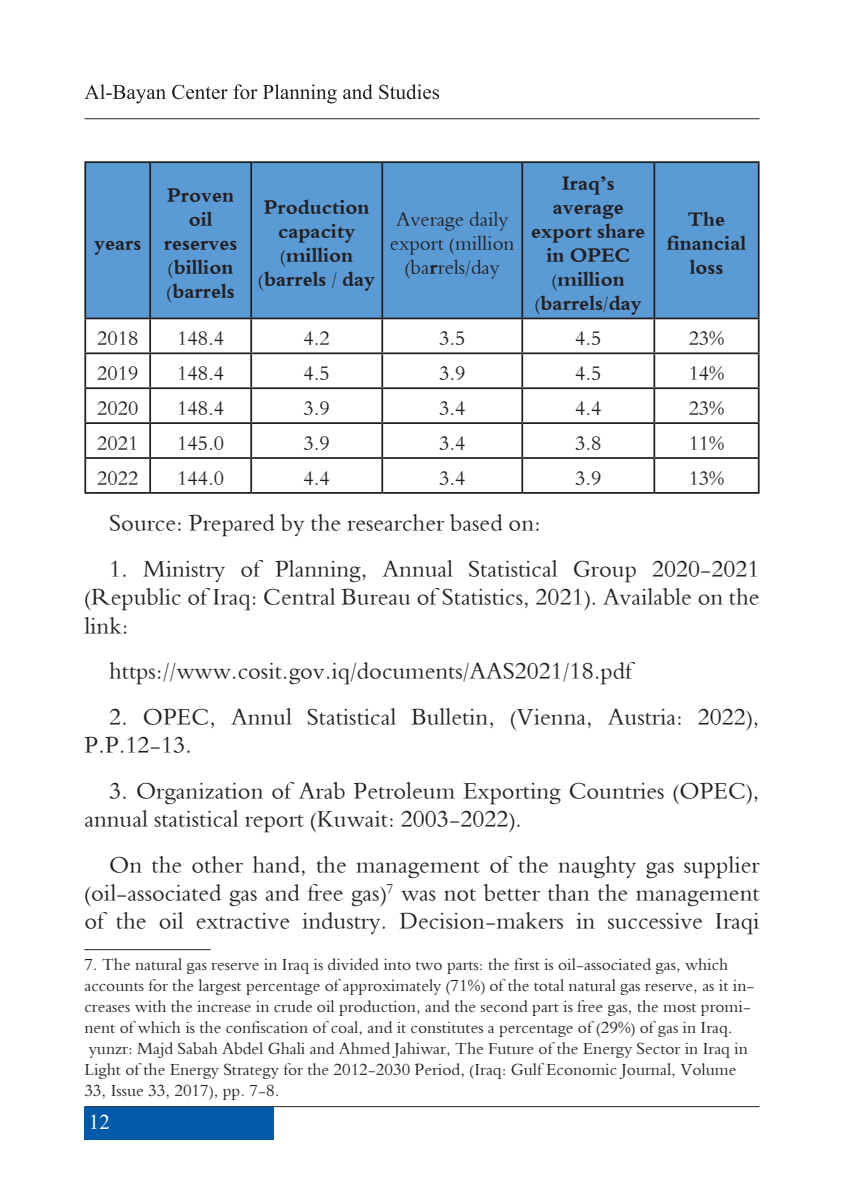
<style>
.page{position:relative;width:844px;height:1191px;background:#fff}
.page>*{position:absolute;margin:0;border:0;box-sizing:border-box;transform-origin:0 0}
.t1{font:24.5px/28.2px "Traditional Arabic";color:#231f20;text-align:justify}
.t2{font:21px/24.2px "Traditional Arabic";color:#231f20;text-align:center}
.t3{font:700 21px/24.2px "Traditional Arabic";color:#231f20;text-align:center}
.t4{font:21px "Times New Roman";color:#fff}
.t5{font:17.5px/21px "Traditional Arabic";color:#231f20}
.s1{font-weight:700}
</style>
<div class="page">
<hr style="left:84px;top:118px;width:675px;height:1px;background:#231f20">
<hr style="left:84px;top:1106px;width:675px;height:1px;background:#231f20">
<div style="left:84px;top:1107px;width:190px;height:33px;background:#015aaa"></div>
<svg style="left:84px;top:84px;width:355px;height:19px"></svg>
<div style="left:86px;top:163px;width:671px;height:154px;background:#5b9bd5"></div>
<hr style="left:84px;top:161px;width:66px;height:2px;background:#231f20">
<hr style="left:84px;top:163px;width:2px;height:154px;background:#231f20">
<hr style="left:150px;top:161px;width:101px;height:2px;background:#231f20">
<hr style="left:149px;top:163px;width:2px;height:154px;background:#231f20">
<hr style="left:251px;top:161px;width:131px;height:2px;background:#231f20">
<hr style="left:250px;top:163px;width:2px;height:154px;background:#231f20">
<hr style="left:382px;top:161px;width:140px;height:2px;background:#231f20">
<hr style="left:381px;top:163px;width:2px;height:154px;background:#231f20">
<hr style="left:522px;top:161px;width:132px;height:2px;background:#231f20">
<hr style="left:521px;top:163px;width:2px;height:154px;background:#231f20">
<hr style="left:654px;top:161px;width:105px;height:2px;background:#231f20">
<hr style="left:653px;top:163px;width:2px;height:154px;background:#231f20">
<hr style="left:757px;top:163px;width:2px;height:154px;background:#231f20">
<hr style="left:84px;top:317px;width:66px;height:2px;background:#231f20">
<hr style="left:84px;top:319px;width:2px;height:33px;background:#231f20">
<hr style="left:150px;top:317px;width:101px;height:2px;background:#231f20">
<hr style="left:149px;top:319px;width:2px;height:33px;background:#231f20">
<hr style="left:251px;top:317px;width:131px;height:2px;background:#231f20">
<hr style="left:250px;top:319px;width:2px;height:33px;background:#231f20">
<hr style="left:382px;top:317px;width:140px;height:2px;background:#231f20">
<hr style="left:381px;top:319px;width:2px;height:33px;background:#231f20">
<hr style="left:522px;top:317px;width:132px;height:2px;background:#231f20">
<hr style="left:521px;top:319px;width:2px;height:33px;background:#231f20">
<hr style="left:654px;top:317px;width:105px;height:2px;background:#231f20">
<hr style="left:653px;top:319px;width:2px;height:33px;background:#231f20">
<hr style="left:757px;top:319px;width:2px;height:33px;background:#231f20">
<hr style="left:84px;top:352px;width:66px;height:2px;background:#231f20">
<hr style="left:84px;top:354px;width:2px;height:33px;background:#231f20">
<hr style="left:150px;top:352px;width:101px;height:2px;background:#231f20">
<hr style="left:149px;top:354px;width:2px;height:33px;background:#231f20">
<hr style="left:251px;top:352px;width:131px;height:2px;background:#231f20">
<hr style="left:250px;top:354px;width:2px;height:33px;background:#231f20">
<hr style="left:382px;top:352px;width:140px;height:2px;background:#231f20">
<hr style="left:381px;top:354px;width:2px;height:33px;background:#231f20">
<hr style="left:522px;top:352px;width:132px;height:2px;background:#231f20">
<hr style="left:521px;top:354px;width:2px;height:33px;background:#231f20">
<hr style="left:654px;top:352px;width:105px;height:2px;background:#231f20">
<hr style="left:653px;top:354px;width:2px;height:33px;background:#231f20">
<hr style="left:757px;top:354px;width:2px;height:33px;background:#231f20">
<hr style="left:84px;top:387px;width:66px;height:2px;background:#231f20">
<hr style="left:84px;top:389px;width:2px;height:33px;background:#231f20">
<hr style="left:150px;top:387px;width:101px;height:2px;background:#231f20">
<hr style="left:149px;top:389px;width:2px;height:33px;background:#231f20">
<hr style="left:251px;top:387px;width:131px;height:2px;background:#231f20">
<hr style="left:250px;top:389px;width:2px;height:33px;background:#231f20">
<hr style="left:382px;top:387px;width:140px;height:2px;background:#231f20">
<hr style="left:381px;top:389px;width:2px;height:33px;background:#231f20">
<hr style="left:522px;top:387px;width:132px;height:2px;background:#231f20">
<hr style="left:521px;top:389px;width:2px;height:33px;background:#231f20">
<hr style="left:654px;top:387px;width:105px;height:2px;background:#231f20">
<hr style="left:653px;top:389px;width:2px;height:33px;background:#231f20">
<hr style="left:757px;top:389px;width:2px;height:33px;background:#231f20">
<hr style="left:84px;top:422px;width:66px;height:2px;background:#231f20">
<hr style="left:84px;top:424px;width:2px;height:33px;background:#231f20">
<hr style="left:150px;top:422px;width:101px;height:2px;background:#231f20">
<hr style="left:149px;top:424px;width:2px;height:33px;background:#231f20">
<hr style="left:251px;top:422px;width:131px;height:2px;background:#231f20">
<hr style="left:250px;top:424px;width:2px;height:33px;background:#231f20">
<hr style="left:382px;top:422px;width:140px;height:2px;background:#231f20">
<hr style="left:381px;top:424px;width:2px;height:33px;background:#231f20">
<hr style="left:522px;top:422px;width:132px;height:2px;background:#231f20">
<hr style="left:521px;top:424px;width:2px;height:33px;background:#231f20">
<hr style="left:654px;top:422px;width:105px;height:2px;background:#231f20">
<hr style="left:653px;top:424px;width:2px;height:33px;background:#231f20">
<hr style="left:757px;top:424px;width:2px;height:33px;background:#231f20">
<hr style="left:84px;top:457px;width:66px;height:2px;background:#231f20">
<hr style="left:84px;top:459px;width:2px;height:33px;background:#231f20">
<hr style="left:150px;top:457px;width:101px;height:2px;background:#231f20">
<hr style="left:149px;top:459px;width:2px;height:33px;background:#231f20">
<hr style="left:251px;top:457px;width:131px;height:2px;background:#231f20">
<hr style="left:250px;top:459px;width:2px;height:33px;background:#231f20">
<hr style="left:382px;top:457px;width:140px;height:2px;background:#231f20">
<hr style="left:381px;top:459px;width:2px;height:33px;background:#231f20">
<hr style="left:522px;top:457px;width:132px;height:2px;background:#231f20">
<hr style="left:521px;top:459px;width:2px;height:33px;background:#231f20">
<hr style="left:654px;top:457px;width:105px;height:2px;background:#231f20">
<hr style="left:653px;top:459px;width:2px;height:33px;background:#231f20">
<hr style="left:757px;top:459px;width:2px;height:33px;background:#231f20">
<hr style="left:84px;top:492px;width:66px;height:2px;background:#231f20">
<hr style="left:150px;top:492px;width:101px;height:2px;background:#231f20">
<hr style="left:251px;top:492px;width:131px;height:2px;background:#231f20">
<hr style="left:382px;top:492px;width:140px;height:2px;background:#231f20">
<hr style="left:522px;top:492px;width:132px;height:2px;background:#231f20">
<hr style="left:654px;top:492px;width:105px;height:2px;background:#231f20">
<hr style="left:84px;top:949px;width:126px;height:1px;background:#231f20">
<p class="t3" style="left:94px;top:232px;width:49px">years</p>
<p class="t3" style="left:164px;top:183px;width:75px">Proven oil reserves (billion )barrels</p>
<p class="t3" style="left:258px;top:195px;width:118px">Production capacity (million )barrels / day</p>
<p class="t2" style="left:390px;top:209px;width:126px">Average daily export (million )ba<span class="s1">r</span>rels/day</p>
<p class="t3" style="left:531px;top:171px;width:116px">Iraq’s average export share in OPEC (million )barrels/day</p>
<p class="t3" style="left:666px;top:207px;width:81px">The financial loss</p>
<p class="t2" style="left:97px;top:329px;width:43px">2018</p>
<p class="t2" style="left:177px;top:329px;width:48px">148.4</p>
<p class="t2" style="left:303px;top:329px;width:28px">4.2</p>
<p class="t2" style="left:439px;top:329px;width:28px">3.5</p>
<p class="t2" style="left:575px;top:329px;width:28px">4.5</p>
<p class="t2" style="left:688px;top:329px;width:37px">23%</p>
<p class="t2" style="left:97px;top:364px;width:43px">2019</p>
<p class="t2" style="left:177px;top:364px;width:48px">148.4</p>
<p class="t2" style="left:303px;top:364px;width:28px">4.5</p>
<p class="t2" style="left:439px;top:364px;width:28px">3.9</p>
<p class="t2" style="left:575px;top:364px;width:28px">4.5</p>
<p class="t2" style="left:688px;top:364px;width:37px">14%</p>
<p class="t2" style="left:97px;top:399px;width:43px">2020</p>
<p class="t2" style="left:177px;top:399px;width:48px">148.4</p>
<p class="t2" style="left:303px;top:399px;width:28px">3.9</p>
<p class="t2" style="left:439px;top:399px;width:28px">3.4</p>
<p class="t2" style="left:575px;top:399px;width:28px">4.4</p>
<p class="t2" style="left:688px;top:399px;width:37px">23%</p>
<p class="t2" style="left:97px;top:434px;width:43px">2021</p>
<p class="t2" style="left:177px;top:434px;width:48px">145.0</p>
<p class="t2" style="left:303px;top:434px;width:28px">3.9</p>
<p class="t2" style="left:439px;top:434px;width:28px">3.4</p>
<p class="t2" style="left:575px;top:434px;width:28px">3.8</p>
<p class="t2" style="left:688px;top:434px;width:37px">11%</p>
<p class="t2" style="left:97px;top:468px;width:43px">2022</p>
<p class="t2" style="left:177px;top:468px;width:48px">144.0</p>
<p class="t2" style="left:303px;top:468px;width:28px">4.4</p>
<p class="t2" style="left:439px;top:468px;width:28px">3.4</p>
<p class="t2" style="left:575px;top:468px;width:28px">3.9</p>
<p class="t2" style="left:688px;top:468px;width:37px">13%</p>
<p class="t1" style="left:109px;top:512px;width:433px">Source: Prepared by the researcher based on:</p>
<p class="t1" style="left:84px;top:558px;width:676px;text-indent:25px">1. Ministry of Planning, Annual Statistical Group 2020-2021 (Republic of Iraq: Central Bureau of Statistics, 2021). Available on the link:</p>
<p class="t1" style="left:109px;top:660px;width:524px">https://www.cosit.gov.iq/documents/AAS2021/18.pdf</p>
<p class="t1" style="left:84px;top:705px;width:676px;text-indent:25px">2. OPEC, Annul Statistical Bulletin, (Vienna, Austria: 2022),<br>P.P.12-13.</p>
<p class="t1" style="left:84px;top:779px;width:676px;text-indent:25px">3. Organization of Arab Petroleum Exporting Countries (OPEC), annual statistical report (Kuwait: 2003-2022).</p>
<p class="t1" style="left:84px;top:853px;width:676px;text-indent:25px">On the other hand, the management of the naughty gas supplier (oil-associated gas and free gas)<sup>7</sup> was not better than the management of the oil extractive industry. Decision-makers in successive Iraqi</p>
<p class="t5" style="left:84px;top:955px;width:671px">7. The natural gas reserve in Iraq is divided into two parts: the first is oil-associated gas, which accounts for the largest percentage of approximately (71%) of the total natural gas reserve, as it in&shy;creases with the increase in crude oil production, and the second part is free gas, the most promi&shy;nent of which is the confiscation of coal, and it constitutes a percentage of (29%) of gas in Iraq.</p>
<p class="t5" style="left:84px;top:1039px;width:665px">yunzr: Majd Sabah Abdel Ghali and Ahmed Jahiwar, The Future of the Energy Sector in Iraq in<br>Light of the Energy Strategy for the 2012-2030 Period, (Iraq: Gulf Economic Journal, Volume<br>33, Issue 33, 2017), pp. 7-8.</p>
<p class="t4" style="left:89px;top:1107px;width:22px">12</p>
</div>
